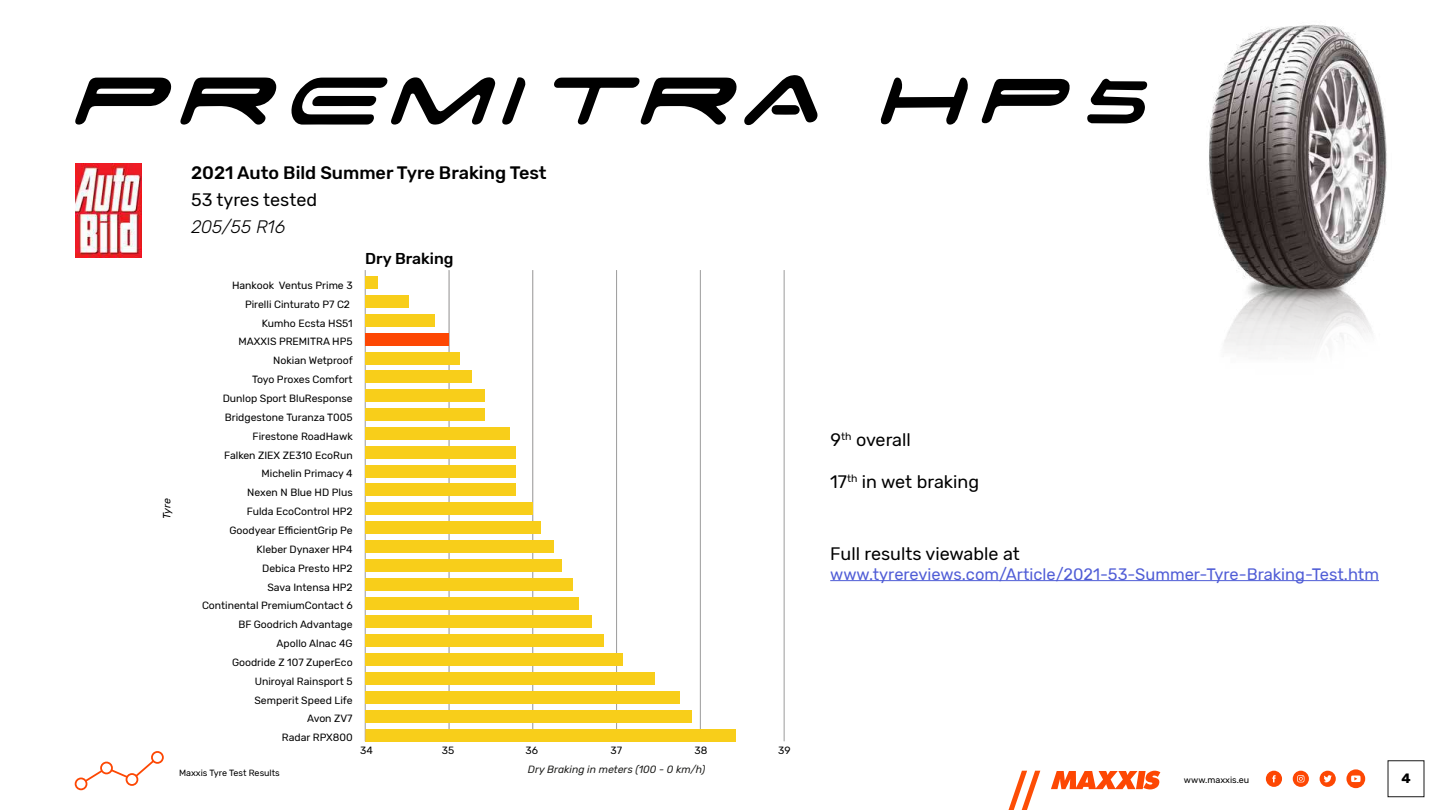
<style>
.page{position:relative;width:1440px;height:810px;background:#fff}
.page>*{position:absolute;margin:0;border:0;box-sizing:border-box;transform-origin:0 0}
.t1{font:18px "Rubik";color:#000}
.t2{font:500 18px "Rubik";color:#000}
.t3{font:italic 300 18px "Rubik";color:#000}
.t4{font:16.5px "Rubik";color:#4f5cd6}
.t5{font:500 15.67px "Rubik";color:#000}
.t6{font:700 13.5px "Rubik";color:#000}
.t7{font:10.5px/18.8px "Rubik";color:#000;text-align:right}
.t8{font:italic 10.5px "Rubik";color:#1d1d1b}
.t9{font:italic 10.5px "Rubik";color:#000}
.t10{font:9px "Rubik";color:#000}
</style>
<div class="page">
<svg style="left:1051px;top:771px;width:109px;height:18px"></svg>
<div style="left:1388px;top:760px;width:36px;height:37px;border:1px solid #1a1a1a"></div>
<svg style="left:1266px;top:771px;width:16px;height:16px"></svg>
<svg style="left:1346px;top:769px;width:19px;height:19px"></svg>
<svg style="left:1320px;top:771px;width:16px;height:16px"></svg>
<svg style="left:1293px;top:771px;width:16px;height:16px"></svg>
<svg style="left:1008px;top:771px;width:32px;height:39px"></svg>
<img style="left:1208px;top:25px;width:179px;height:327px">
<svg style="left:291px;top:77px;width:204px;height:48px"></svg>
<svg style="left:502px;top:77px;width:24px;height:48px"></svg>
<svg style="left:744px;top:75px;width:74px;height:50px"></svg>
<svg style="left:180px;top:78px;width:96px;height:47px"></svg>
<svg style="left:554px;top:78px;width:183px;height:47px"></svg>
<svg style="left:75px;top:78px;width:97px;height:47px"></svg>
<svg style="left:880px;top:78px;width:88px;height:47px"></svg>
<svg style="left:981px;top:78px;width:89px;height:45px"></svg>
<svg style="left:1087px;top:79px;width:60px;height:44px"></svg>
<svg style="left:78px;top:760px;width:77px;height:27px"></svg>
<div style="left:76px;top:778px;width:11px;height:11px;background:#fff;border-radius:50%"></div>
<div style="left:75px;top:778px;width:12px;height:12px;border:2px solid #fd4703;border-radius:50%"></div>
<div style="left:101px;top:763px;width:11px;height:10px;background:#fff;border-radius:50%"></div>
<div style="left:100px;top:762px;width:13px;height:12px;border:2px solid #fd4703;border-radius:50%"></div>
<div style="left:127px;top:774px;width:10px;height:11px;background:#fff;border-radius:50%"></div>
<div style="left:126px;top:773px;width:12px;height:13px;border:2px solid #fd4703;border-radius:50%"></div>
<div style="left:152px;top:752px;width:11px;height:11px;background:#fff;border-radius:50%"></div>
<div style="left:151px;top:751px;width:13px;height:13px;border:2px solid #fd4703;border-radius:50%"></div>
<hr style="left:830px;top:580px;width:549px;height:1px;background:#4f5cd6">
<img style="left:75px;top:163px;width:67px;height:95px">
<hr style="left:365px;top:270px;width:1px;height:471px;background:#9c9b9b">
<hr style="left:449px;top:270px;width:1px;height:471px;background:#9c9b9b">
<hr style="left:532px;top:270px;width:1px;height:471px;background:#9c9b9b">
<hr style="left:616px;top:270px;width:1px;height:471px;background:#9c9b9b">
<hr style="left:700px;top:270px;width:1px;height:471px;background:#9c9b9b">
<hr style="left:784px;top:270px;width:1px;height:471px;background:#9c9b9b">
<div style="left:365px;top:333px;width:84px;height:12px;background:#fd4703"></div>
<div style="left:365px;top:314px;width:69px;height:13px;background:#f8ce1a"></div>
<div style="left:365px;top:597px;width:214px;height:12px;background:#f8ce1a"></div>
<div style="left:365px;top:465px;width:151px;height:12px;background:#f8ce1a"></div>
<div style="left:365px;top:484px;width:151px;height:12px;background:#f8ce1a"></div>
<div style="left:365px;top:503px;width:168px;height:12px;background:#f8ce1a"></div>
<div style="left:365px;top:521px;width:176px;height:13px;background:#f8ce1a"></div>
<div style="left:365px;top:540px;width:188px;height:13px;background:#f8ce1a"></div>
<div style="left:365px;top:559px;width:197px;height:13px;background:#f8ce1a"></div>
<div style="left:365px;top:578px;width:208px;height:13px;background:#f8ce1a"></div>
<div style="left:365px;top:616px;width:226px;height:12px;background:#f8ce1a"></div>
<div style="left:365px;top:672px;width:289px;height:13px;background:#f8ce1a"></div>
<div style="left:365px;top:635px;width:239px;height:12px;background:#f8ce1a"></div>
<div style="left:365px;top:729px;width:371px;height:12px;background:#f8ce1a"></div>
<div style="left:365px;top:653px;width:258px;height:13px;background:#f8ce1a"></div>
<div style="left:365px;top:710px;width:327px;height:12px;background:#f8ce1a"></div>
<div style="left:365px;top:691px;width:314px;height:13px;background:#f8ce1a"></div>
<div style="left:365px;top:276px;width:13px;height:13px;background:#f8ce1a"></div>
<div style="left:365px;top:352px;width:94px;height:12px;background:#f8ce1a"></div>
<div style="left:365px;top:408px;width:120px;height:13px;background:#f8ce1a"></div>
<div style="left:365px;top:389px;width:120px;height:13px;background:#f8ce1a"></div>
<div style="left:365px;top:371px;width:107px;height:12px;background:#f8ce1a"></div>
<div style="left:365px;top:427px;width:145px;height:13px;background:#f8ce1a"></div>
<div style="left:365px;top:446px;width:151px;height:13px;background:#f8ce1a"></div>
<div style="left:365px;top:295px;width:44px;height:13px;background:#f8ce1a"></div>
<h1 class="t2" style="left:191px;top:162px;width:357px">2021 Auto Bild Summer Tyre Braking Test</h1>
<h1 class="t1" style="left:191px;top:189px;width:128px">53 tyres tested</h1>
<h1 class="t3" style="left:191px;top:217px;width:96px">205/55 R16</h1>
<p class="t9" style="left:161px;top:519px;width:22px;rotate:-90deg">Tyre</p>
<p class="t7" style="left:232px;top:276px;width:122px">Hankook Ventus Prime 3</p>
<p class="t7" style="left:245px;top:295px;width:107px">Pirelli Cinturato P7 C2</p>
<p class="t7" style="left:262px;top:314px;width:92px">Kumho Ecsta HS51</p>
<p class="t7" style="left:239px;top:333px;width:116px">MAXXIS PREMITRA HP5</p>
<p class="t7" style="left:273px;top:352px;width:81px">Nokian Wetproof</p>
<p class="t7" style="left:252px;top:370px;width:102px">Toyo Proxes Comfort</p>
<p class="t7" style="left:223px;top:389px;width:131px">Dunlop Sport BluResponse</p>
<p class="t7" style="left:225px;top:408px;width:129px">Bridgestone Turanza T005</p>
<p class="t7" style="left:253px;top:427px;width:102px">Firestone RoadHawk</p>
<p class="t7" style="left:224px;top:446px;width:130px">Falken ZIEX ZE310 EcoRun</p>
<p class="t7" style="left:230px;top:465px;width:125px">Michelin Primacy 4<br>Nexen N Blue HD Plus<br>Fulda EcoControl HP2<br>Goodyear EfficientGrip Pe<br>Kleber Dynaxer HP4<br>Debica Presto HP2<br>Sava Intensa HP2</p>
<p class="t7" style="left:238px;top:615px;width:116px">BF Goodrich Advantage</p>
<p class="t7" style="left:202px;top:597px;width:152px">Continental PremiumContact 6</p>
<p class="t7" style="left:277px;top:634px;width:78px">Apollo Alnac 4G</p>
<p class="t7" style="left:232px;top:653px;width:122px">Goodride Z 107 ZuperEco</p>
<p class="t7" style="left:255px;top:672px;width:99px">Uniroyal Rainsport 5</p>
<p class="t7" style="left:255px;top:691px;width:100px">Semperit Speed Life</p>
<p class="t7" style="left:307px;top:710px;width:47px">Avon ZV7</p>
<p class="t7" style="left:282px;top:729px;width:72px">Radar RPX800</p>
<h3 class="t5" style="left:365px;top:249px;width:90px">Dry Braking</h3>
<p class="t7" style="left:360px;top:741px;width:14px">34</p>
<p class="t7" style="left:442px;top:741px;width:14px">35</p>
<p class="t7" style="left:525px;top:741px;width:14px">36</p>
<p class="t7" style="left:611px;top:741px;width:13px">37</p>
<p class="t7" style="left:695px;top:741px;width:14px">38</p>
<p class="t10" style="left:179px;top:768px;width:102px">Maxxis Tyre Test Results</p>
<p class="t8" style="left:528px;top:763px;width:179px">Dry Braking in meters (100 - 0 km/h)</p>
<h1 class="t1" style="left:831px;top:429px;width:82px">9<sup>th</sup> overall</h1>
<h1 class="t1" style="left:830px;top:471px;width:150px">17<sup>th</sup> in wet braking</h1>
<h1 class="t1" style="left:830px;top:544px;width:191px">Full results viewable at</h1>
<h2 class="t4" style="left:830px;top:565px;width:550px">www.tyrereviews.com/Article/2021-53-Summer-Tyre-Braking-Test.htm</h2>
<p class="t7" style="left:778px;top:741px;width:14px">39</p>
<p class="t10" style="left:1184px;top:775px;width:67px">www.maxxis.eu</p>
<p class="t6" style="left:1401px;top:770px;width:11px">4</p>
</div>
